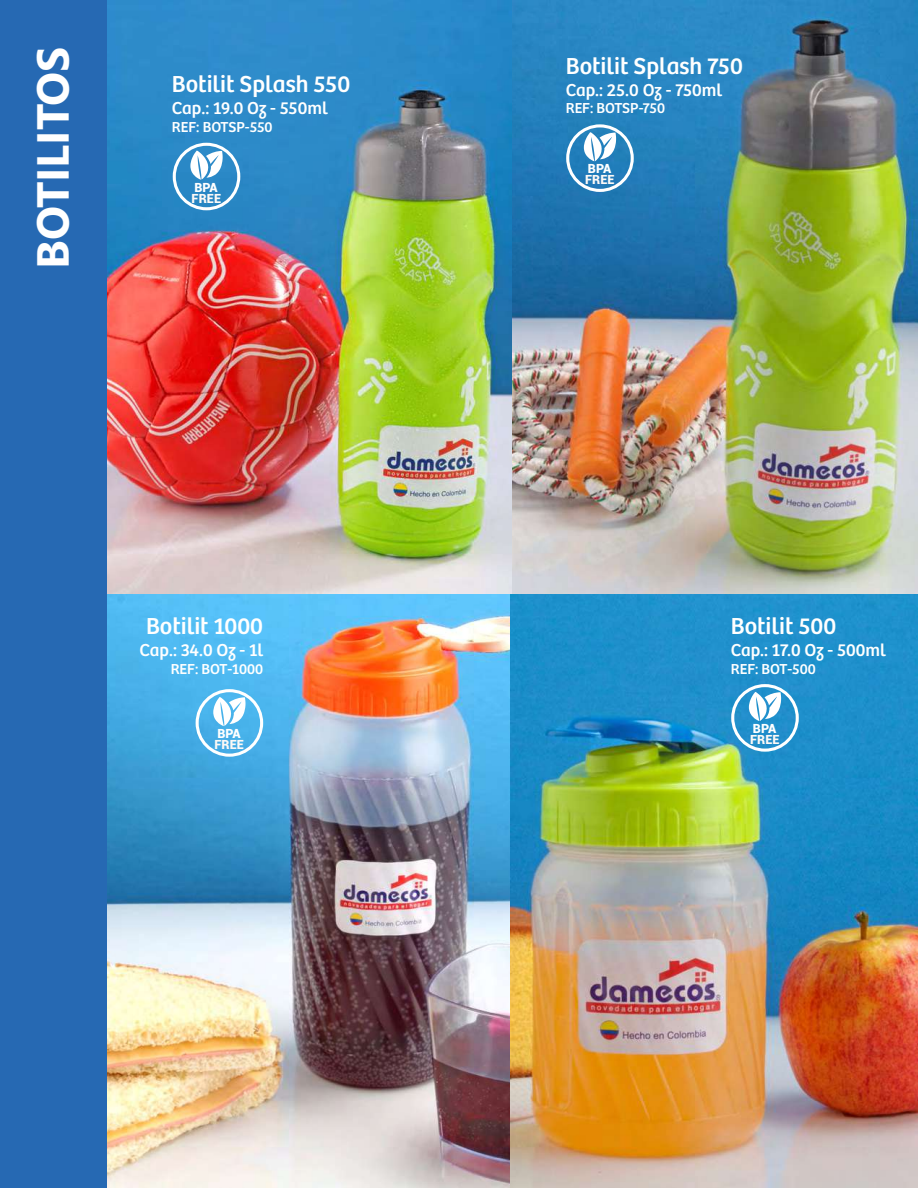
<style>
.page{position:relative;width:918px;height:1188px;background:#fff}
.page>*{position:absolute;margin:0;border:0;box-sizing:border-box;transform-origin:0 0}
.t1{font:700 45px "Nirmala UI";color:#fff}
.t2{font:24px "Bree";color:#fff}
.t3{font:18px "Bree";color:#fff}
.t4{font:15px "Bree";color:#fff}
.t5{font:900 12.75px "Roboto";color:#fcf9f6}
.t6{font:900 12.75px "Roboto";letter-spacing:-.045em;color:#fff}
</style>
<div class="page">
<img style="left:106px;top:0;width:812px;height:1188px">
<div style="left:0;top:0;width:106px;height:1188px;background:#2669b3"></div>
<svg style="left:173px;top:143px;width:67px;height:67px"></svg>
<svg style="left:566px;top:124px;width:68px;height:68px"></svg>
<svg style="left:196px;top:689px;width:67px;height:68px"></svg>
<svg style="left:731px;top:684px;width:68px;height:68px"></svg>
<h1 class="t1" style="left:36px;top:269px;width:224px;rotate:-90deg">BOTILITOS</h1>
<h2 class="t2" style="left:566px;top:57px;width:179px">Botilit Splash 750</h2>
<h2 class="t2" style="left:172px;top:75px;width:180px">Botilit Splash 550</h2>
<p class="t3" style="left:172px;top:101px;width:157px">Cap.: 19.0 Oz - 550ml</p>
<p class="t4" style="left:172px;top:121px;width:102px">REF: BOTSP-550</p>
<p class="t3" style="left:566px;top:83px;width:158px">Cap.: 25.0 Oz - 750ml</p>
<p class="t4" style="left:566px;top:102px;width:101px">REF: BOTSP-750</p>
<p class="t6" style="left:588px;top:164px;width:25px">BPA</p>
<p class="t5" style="left:585px;top:175px;width:31px">FREE</p>
<p class="t6" style="left:194px;top:182px;width:25px">BPA</p>
<p class="t5" style="left:192px;top:193px;width:31px">FREE</p>
<h2 class="t2" style="left:146px;top:617px;width:119px">Botilit 1000</h2>
<p class="t3" style="left:140px;top:643px;width:125px">Cap.: 34.0 Oz - 1l</p>
<p class="t4" style="left:171px;top:663px;width:94px">REF: BOT-1000</p>
<p class="t6" style="left:217px;top:728px;width:25px">BPA</p>
<p class="t5" style="left:215px;top:740px;width:31px">FREE</p>
<h2 class="t2" style="left:731px;top:617px;width:107px">Botilit 500</h2>
<p class="t3" style="left:731px;top:643px;width:157px">Cap.: 17.0 Oz - 500ml</p>
<p class="t4" style="left:731px;top:663px;width:87px">REF: BOT-500</p>
<p class="t6" style="left:753px;top:723px;width:25px">BPA</p>
<p class="t5" style="left:750px;top:735px;width:31px">FREE</p>
</div>
